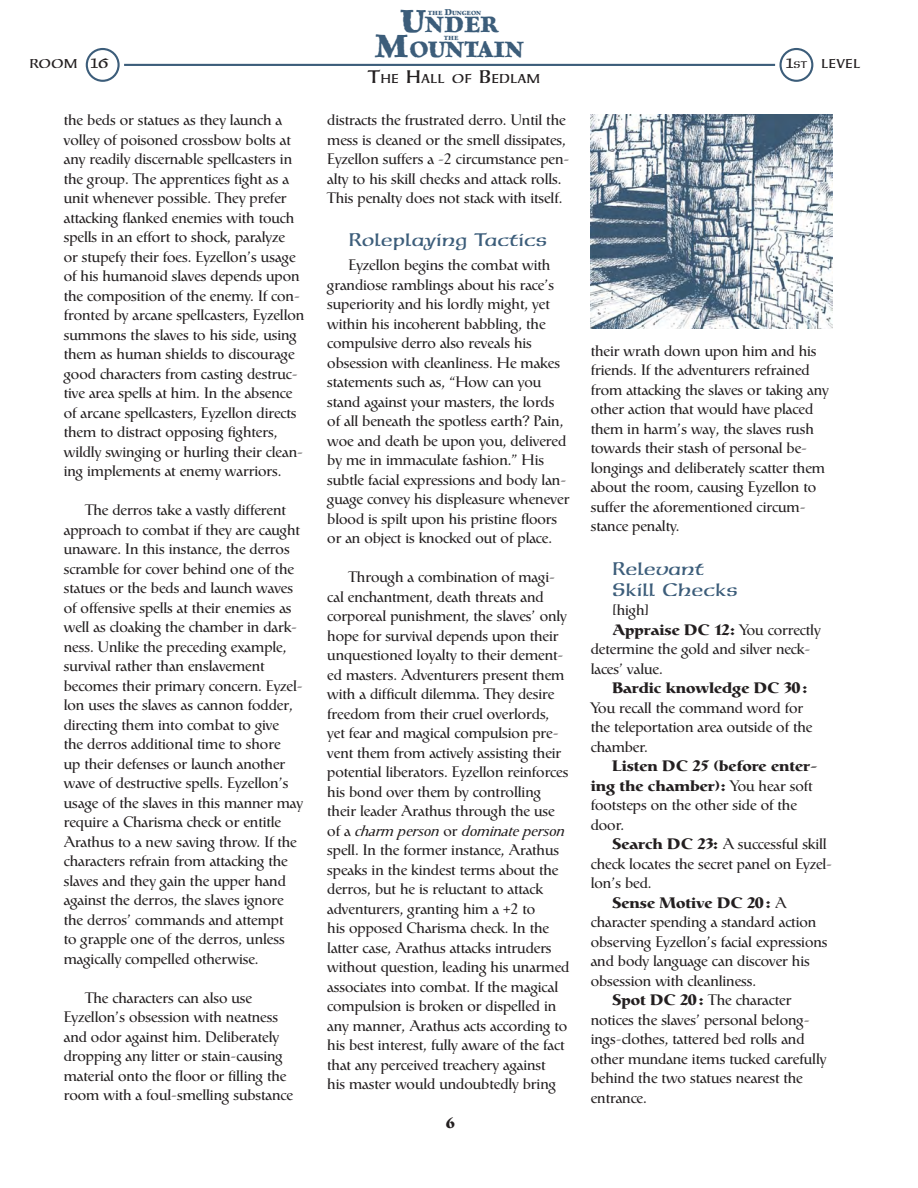
<style>
.page{position:relative;width:918px;height:1188px;background:#fff}
.page>*{position:absolute;margin:0;border:0;box-sizing:border-box;transform-origin:0 0}
.t1{font:700 25.05px/24.9px "Celestia Antiqua";color:#3c5d7a;text-align:center}
.t2{font:18px/21.6px "Neue Hammer Unziale One";color:#3c5d7a}
.t3{font:15px/19.5px "Catull";color:#231f20}
.t4{font:700 15px "Catull";color:#231f20}
.t5{font:12.6px "Neue Hammer Unziale One";color:#231f20}
.t6{font:700 6.75px "Celestia Antiqua";color:#3c5d7a}
.s1{font-size:9.6px}
.s2{font-size:35.7px}
.s3{font-size:13.5px}
.s4{font-size:9.45px}
.s5{font-size:18px}
.s6{font-style:italic}
.s7{font-weight:400}
.s8{font-weight:700}
</style>
<div class="page">
<hr style="left:124px;top:64px;width:651px;height:2px;background:#3c5d7a">
<div style="left:86px;top:48px;width:34px;height:34px;border:2px solid #3c5d7a;border-radius:50%"></div>
<div style="left:779px;top:48px;width:34px;height:34px;border:2px solid #3c5d7a;border-radius:50%"></div>
<img style="left:591px;top:115px;width:242px;height:213px">
<p class="t6" style="left:428px;top:9px;width:54px">THE <span class="s1">D</span>UNGEON</p>
<p class="t6" style="left:444px;top:34px;width:16px">THE</p>
<h1 class="t1" style="left:375px;top:12px;width:151px"><span class="s2">U</span>NDER<br><span class="s2">M</span>OUNTAIN</h1>
<p class="t5" style="left:29px;top:57px;width:81px">room <span class="s3">16</span></p>
<p class="t5" style="left:786px;top:57px;width:76px"><span class="s3">1</span><span class="s4">st</span> level</p>
<p class="t5" style="left:367px;top:72px;width:174px"><span class="s5">T</span>he <span class="s5">H</span>all of <span class="s5">B</span>edlam</p>
<p class="t3" style="left:64px;top:111px;width:242px">the beds or statues as they launch a volley of poisoned crossbow bolts at any readily discernable spellcasters in the group. The apprentices fight as a unit whenever possible. They prefer attacking flanked enemies with touch spells in an effort to shock, paralyze<br>or stupefy their foes. Eyzellon’s usage of his humanoid slaves depends upon the composition of the enemy. If con&shy;fronted by arcane spellcasters, Eyzellon summons the slaves to his side, using them as human shields to discourage good characters from casting destruc&shy;tive area spells at him. In the absence of arcane spellcasters, Eyzellon directs them to distract opposing fighters, wildly swinging or hurling their clean&shy;ing implements at enemy warriors.</p>
<p class="t3" style="left:64px;top:501px;width:241px;text-indent:21px">The derros take a vastly different approach to combat if they are caught unaware. In this instance, the derros scramble for cover behind one of the statues or the beds and launch waves of offensive spells at their enemies as well as cloaking the chamber in dark&shy;ness. Unlike the preceding example, survival rather than enslavement becomes their primary concern. Eyzel&shy;lon uses the slaves as cannon fodder, directing them into combat to give<br>the derros additional time to shore<br>up their defenses or launch another wave of destructive spells. Eyzellon’s usage of the slaves in this manner may require a Charisma check or entitle Arathus to a new saving throw. If the characters refrain from attacking the slaves and they gain the upper hand against the derros, the slaves ignore the derros’ commands and attempt<br>to grapple one of the derros, unless magically compelled otherwise.</p>
<p class="t3" style="left:64px;top:989px;width:231px;text-indent:21px">The characters can also use Eyzellon’s obsession with neatness and odor against him. Deliberately dropping any litter or stain-causing material onto the floor or filling the room with a foul-smelling substance</p>
<p class="t3" style="left:327px;top:111px;width:244px">distracts the frustrated derro. Until the mess is cleaned or the smell dissipates, Eyzellon suffers a -2 circumstance pen&shy;alty to his skill checks and attack rolls.<br>This penalty does not stack with itself.</p>
<p class="t2" style="left:349px;top:230px;width:200px">Roleplaying Tactics</p>
<p class="t3" style="left:327px;top:256px;width:244px;text-indent:21px">Eyzellon begins the combat with grandiose ramblings about his race’s superiority and his lordly might, yet within his incoherent babbling, the compulsive derro also reveals his obsession with cleanliness. He makes statements such as, “How can you stand against your masters, the lords of all beneath the spotless earth? Pain, woe and death be upon you, delivered by me in immaculate fashion.” His subtle facial expressions and body lan&shy;guage convey his displeasure whenever blood is spilt upon his pristine floors or an object is knocked out of place.</p>
<p class="t3" style="left:327px;top:568px;width:244px;text-indent:21px">Through a combination of magi&shy;cal enchantment, death threats and corporeal punishment, the slaves’ only hope for survival depends upon their unquestioned loyalty to their dement&shy;ed masters. Adventurers present them with a difficult dilemma. They desire freedom from their cruel overlords, yet fear and magical compulsion pre&shy;vent them from actively assisting their potential liberators. Eyzellon reinforces his bond over them by controlling their leader Arathus through the use of a <span class="s6">charm person</span> or <span class="s6">dominate person </span>spell. In the former instance, Arathus speaks in the kindest terms about the derros, but he is reluctant to attack adventurers, granting him a +2 to<br>his opposed Charisma check. In the latter case, Arathus attacks intruders without question, leading his unarmed associates into combat. If the magical compulsion is broken or dispelled in any manner, Arathus acts according to his best interest, fully aware of the fact that any perceived treachery against<br>his master would undoubtedly bring</p>
<p class="t3" style="left:591px;top:342px;width:240px">their wrath down upon him and his friends. If the adventurers refrained from attacking the slaves or taking any other action that would have placed them in harm’s way, the slaves rush towards their stash of personal be&shy;longings and deliberately scatter them about the room, causing Eyzellon to suffer the aforementioned circum&shy;stance penalty.</p>
<p class="t2" style="left:612px;top:558px;width:127px">Relevant<br>Skill Checks</p>
<p class="t3" style="left:617px;top:601px;width:34px">high]</p>
<p class="t3" style="left:612px;top:601px;width:35px">[low]</p>
<p class="t4" style="left:612px;top:620px;width:210px">Appraise DC 12: <span class="s7">You correctly</span></p>
<p class="t3" style="left:591px;top:640px;width:221px">determine the gold and silver neck-</p>
<p class="t3" style="left:591px;top:660px;width:74px">laces’ value.</p>
<p class="t4" style="left:612px;top:678px;width:197px">Bardic knowledge DC 20:</p>
<p class="t3" style="left:591px;top:699px;width:223px">You recall the command word for the teleportation area outside of the chamber.</p>
<p class="t3" style="left:591px;top:757px;width:228px;text-indent:21px"><span class="s8">Listen DC 15 (before enter&shy;ing the chamber):</span> You hear soft footsteps on the other side of the door.</p>
<p class="t3" style="left:612px;top:835px;width:215px"><span class="s8">Search DC 13:</span> A successful skill</p>
<p class="t3" style="left:591px;top:855px;width:243px">check locates the secret panel on Eyzel-</p>
<p class="t3" style="left:591px;top:874px;width:62px">lon’s bed.</p>
<p class="t4" style="left:612px;top:893px;width:174px">Sense Motive DC 16: <span class="s7">A</span></p>
<p class="t3" style="left:591px;top:913px;width:227px">character spending a standard action</p>
<p class="t3" style="left:591px;top:933px;width:238px">observing Eyzellon’s facial expressions</p>
<p class="t3" style="left:591px;top:952px;width:220px">and body language can discover his</p>
<p class="t3" style="left:591px;top:972px;width:167px">obsession with cleanliness.</p>
<p class="t3" style="left:612px;top:991px;width:180px"><span class="s8">Spot DC 10:</span> The character</p>
<p class="t3" style="left:591px;top:1011px;width:220px">notices the slaves’ personal belong-</p>
<p class="t3" style="left:591px;top:1030px;width:215px">ings-clothes, tattered bed rolls and</p>
<p class="t3" style="left:591px;top:1050px;width:237px">other mundane items tucked carefully</p>
<p class="t3" style="left:591px;top:1069px;width:214px">behind the two statues nearest the</p>
<p class="t3" style="left:591px;top:1089px;width:58px">entrance.</p>
<p class="t3" style="left:617px;top:601px;width:59px">medium]</p>
<p class="t4" style="left:784px;top:678px;width:22px">35:</p>
<p class="t4" style="left:692px;top:756px;width:19px">20</p>
<p class="t4" style="left:697px;top:834px;width:18px">28</p>
<p class="t4" style="left:747px;top:893px;width:41px">20: <span class="s7">A</span></p>
<p class="t4" style="left:754px;top:893px;width:11px">8</p>
<p class="t3" style="left:680px;top:991px;width:109px"><span class="s8">25:</span> The character</p>
</div>
